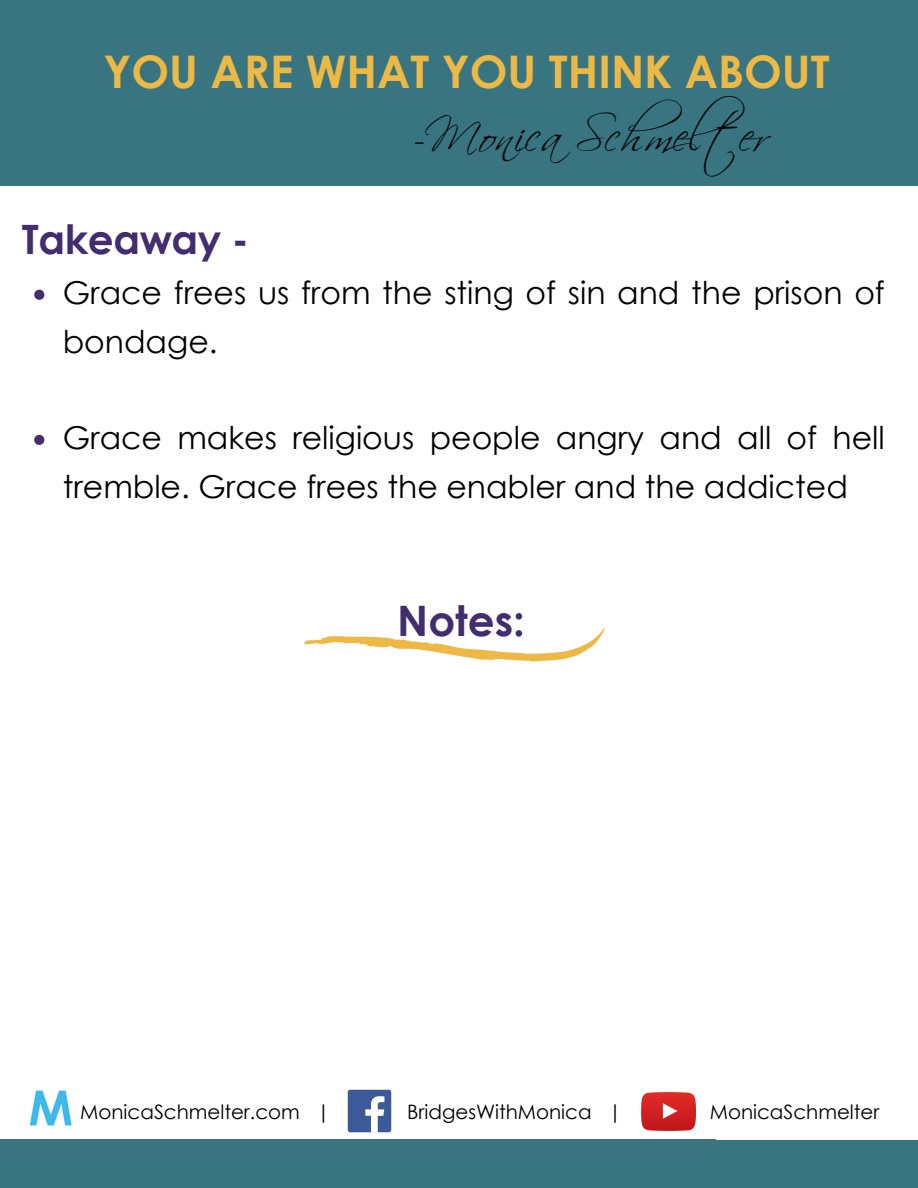
<style>
.page{position:relative;width:918px;height:1188px;background:#fff}
.page>*{position:absolute;margin:0;border:0;box-sizing:border-box;transform-origin:0 0}
.t1{font:45.75px "Scriptina";color:#000}
.t2{font:700 45px "Century Gothic";color:#edb944}
.t3{font:700 42px "Century Gothic";color:#422d6f}
.t4{font:700 40.5px "Century Gothic";letter-spacing:-.01em;color:#422d6f}
.t5{font:31.5px/48.3px "Century Gothic";color:#000}
.t6{font:19.95px "Century Gothic";color:#000}
</style>
<div class="page">
<div style="left:0;top:1140px;width:716px;height:48px;background:#387581"></div>
<div style="left:712px;top:1140px;width:206px;height:48px;background:#387581"></div>
<img style="left:347px;top:1089px;width:44px;height:44px">
<img style="left:641px;top:1092px;width:54px;height:39px">
<svg style="left:303px;top:627px;width:302px;height:35px"></svg>
<img style="left:29px;top:1090px;width:43px;height:36px">
<div style="left:0;top:0;width:918px;height:186px;background:#387581"></div>
<svg style="left:34px;top:290px;width:10px;height:10px"></svg>
<svg style="left:34px;top:435px;width:10px;height:10px"></svg>
<h2 class="t2" style="left:104px;top:43px;width:728px">YOU ARE WHAT YOU THINK ABOUT</h2>
<h1 class="t1" style="left:414px;top:108px;width:354px">-Monica Schmelter</h1>
<p class="t4" style="left:22px;top:213px;width:229px">Takeaway -</p>
<p class="t5" style="left:63px;top:268px;width:824px">Grace frees us from the sting of sin and the prison of bondage.</p>
<p class="t5" style="left:63px;top:413px;width:823px">Grace makes religious people angry and all of hell tremble. Grace frees the enabler and the addicted</p>
<h3 class="t3" style="left:397px;top:594px;width:129px">Notes:</h3>
<p class="t6" style="left:80px;top:1099px;width:251px">MonicaSchmelter.com |</p>
<p class="t6" style="left:407px;top:1099px;width:216px">BridgesWithMonica |</p>
<p class="t6" style="left:710px;top:1099px;width:171px">MonicaSchmelter</p>
</div>
